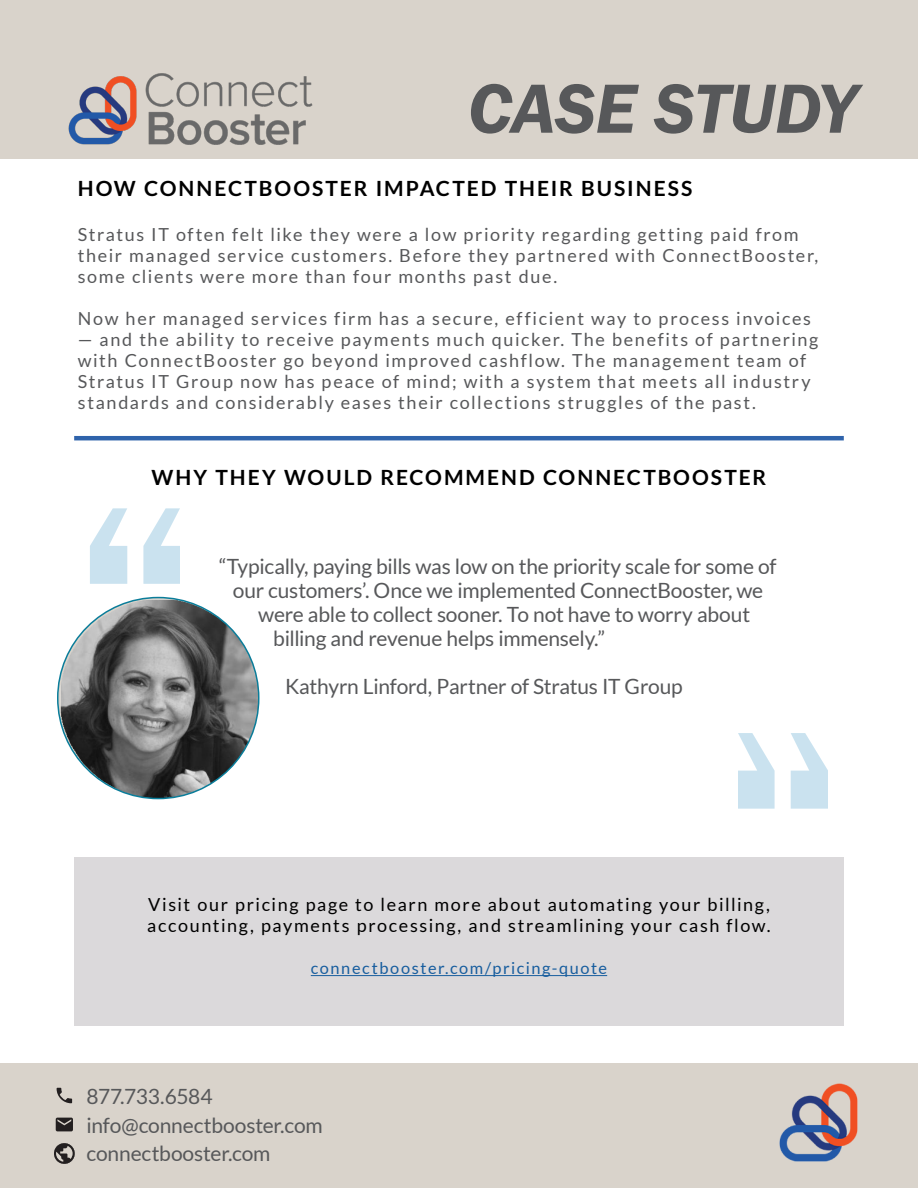
<style>
.page{position:relative;width:918px;height:1188px;background:#fff}
.page>*{position:absolute;margin:0;border:0;box-sizing:border-box;transform-origin:0 0}
.t1{font:italic 600 72px "Franklin Gothic";letter-spacing:-.01em;color:#57585a}
.Intro_Text{font:21px/28.5px "Lato";letter-spacing:-.01em;color:#57585a}
.Second_Level_Heading{font:700 21px "Lato";letter-spacing:.09em;color:#000}
.Reg_Paragraph_Text{font:18px/21px "Lato";letter-spacing:.09em;color:#57585a}
.Reg_Paragraph_Text-2{font:18px/21px "Lato";letter-spacing:.09em;color:#000}
.Reg_Paragraph_Text-3{font:16.35px "Lato";letter-spacing:.095em;color:#175d9e}
</style>
<div class="page">
<div style="left:0;top:0;width:918px;height:158px;background:#d9d3cb"></div>
<div style="left:0;top:1064px;width:918px;height:124px;background:#d9d3cb"></div>
<img style="left:779px;top:1083px;width:79px;height:79px">
<svg style="left:54px;top:1143px;width:21px;height:21px"></svg>
<svg style="left:56px;top:1118px;width:17px;height:13px"></svg>
<svg style="left:57px;top:1088px;width:15px;height:15px"></svg>
<img style="left:68px;top:73px;width:245px;height:72px">
<svg style="left:90px;top:508px;width:90px;height:76px"></svg>
<div style="left:74px;top:858px;width:770px;height:168px;background:#dbd9db"></div>
<hr style="left:74px;top:436px;width:770px;height:4px;background:#2f63ab">
<hr style="left:311px;top:975px;width:296px;height:1px;background:#175d9e">
<img style="left:58px;top:598px;width:201px;height:201px;border-radius:100px">
<h1 class="t1" style="left:468px;top:62px;width:390px">CASE STUDY</h1>
<p class="Second_Level_Heading" style="left:78px;top:176px;width:616px">HOW CONNECTBOOSTER IMPACTED THEIR BUSINESS</p>
<p class="Reg_Paragraph_Text" style="left:78px;top:224px;width:742px">Stratus IT often felt like they were a low priority regarding getting paid from their managed service customers. Before they partnered with ConnectBooster, some clients were more than four months past due.</p>
<p class="Reg_Paragraph_Text" style="left:78px;top:308px;width:735px">Now her managed services firm has a secure, efficient way to process invoices</p>
<p class="Reg_Paragraph_Text" style="left:78px;top:329px;width:742px">— and the ability to receive payments much quicker. The benefits of partnering with ConnectBooster go beyond improved cashflow. The management team of Stratus IT Group now has peace of mind; with a system that meets all industry standards and considerably eases their collections struggles of the past.</p>
<p class="Second_Level_Heading" style="left:152px;top:466px;width:616px">WHY THEY WOULD RECOMMEND CONNECTBOOSTER</p>
<p class="Intro_Text" style="left:219px;top:552px;width:559px">“Typically, paying bills was low on the priority scale for some of</p>
<p class="Intro_Text" style="left:233px;top:576px;width:532px">our customers’. Once we implemented ConnectBooster, we</p>
<p class="Intro_Text" style="left:258px;top:600px;width:493px">were able to collect sooner. To not have to worry about</p>
<p class="Intro_Text" style="left:273px;top:624px;width:334px">billing and revenue helps immensely.”</p>
<p class="Intro_Text" style="left:285px;top:672px;width:399px">Kathyrn Linford, Partner of Stratus IT Group</p>
<p class="Reg_Paragraph_Text-2" style="left:147px;top:894px;width:625px">Visit our pricing page to learn more about automating your billing, accounting, payments processing, and streamlining your cash flow.</p>
<p class="Reg_Paragraph_Text-3" style="left:311px;top:959px;width:298px">connectbooster.com/pricing-quote</p>
<p class="Intro_Text" style="left:87px;top:1082px;width:238px">877.733.6584 info@connectbooster.com connectbooster.com</p>
</div>
